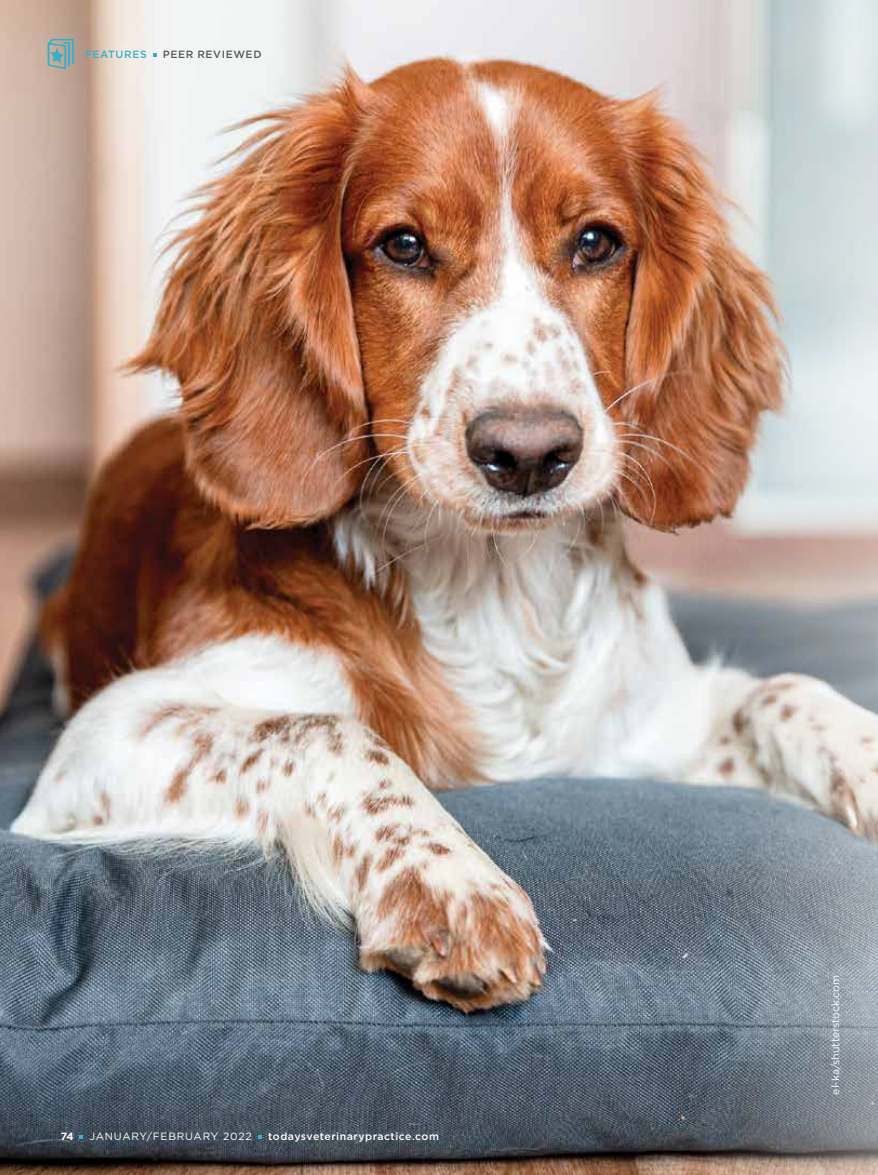
<style>
.page{position:relative;width:878px;height:1175px;background:#fff}
.page>*{position:absolute;margin:0;border:0;box-sizing:border-box;transform-origin:0 0}
.t1{font:500 10.5px "Gotham";letter-spacing:.05em;color:#fff}
.t2{font:10.5px "Gotham";color:#fff}
.t3{font:10.5px "Gotham";letter-spacing:.075em;color:#fff}
.t4{font:500 10.5px "Gotham";letter-spacing:.06em;color:#58595b}
.t5{font:500 10.5px "Gotham";letter-spacing:.06em;color:#3ab0c8}
.t6{font:700 10.5px "Gotham";color:#fff}
</style>
<div class="page">
<img style="left:0;top:0;width:878px;height:1174px">
<svg style="left:48px;top:39px;width:26px;height:30px"></svg>
<svg style="left:153px;top:53px;width:4px;height:3px"></svg>
<p class="t5" style="left:85px;top:50px;width:63px">FEATURES</p>
<p class="t4" style="left:163px;top:50px;width:100px">PEER REVIEWED</p>
<p class="t6" style="left:61px;top:1131px;width:14px">74</p>
<p class="t3" style="left:89px;top:1131px;width:164px">JANUARY/FEBRUARY 2022</p>
<p class="t1" style="left:268px;top:1131px;width:172px">todaysveterinarypractice.com</p>
<p class="t2" style="left:830px;top:1094px;width:121px;rotate:-90deg">el-ka/shutterstock.com</p>
</div>
